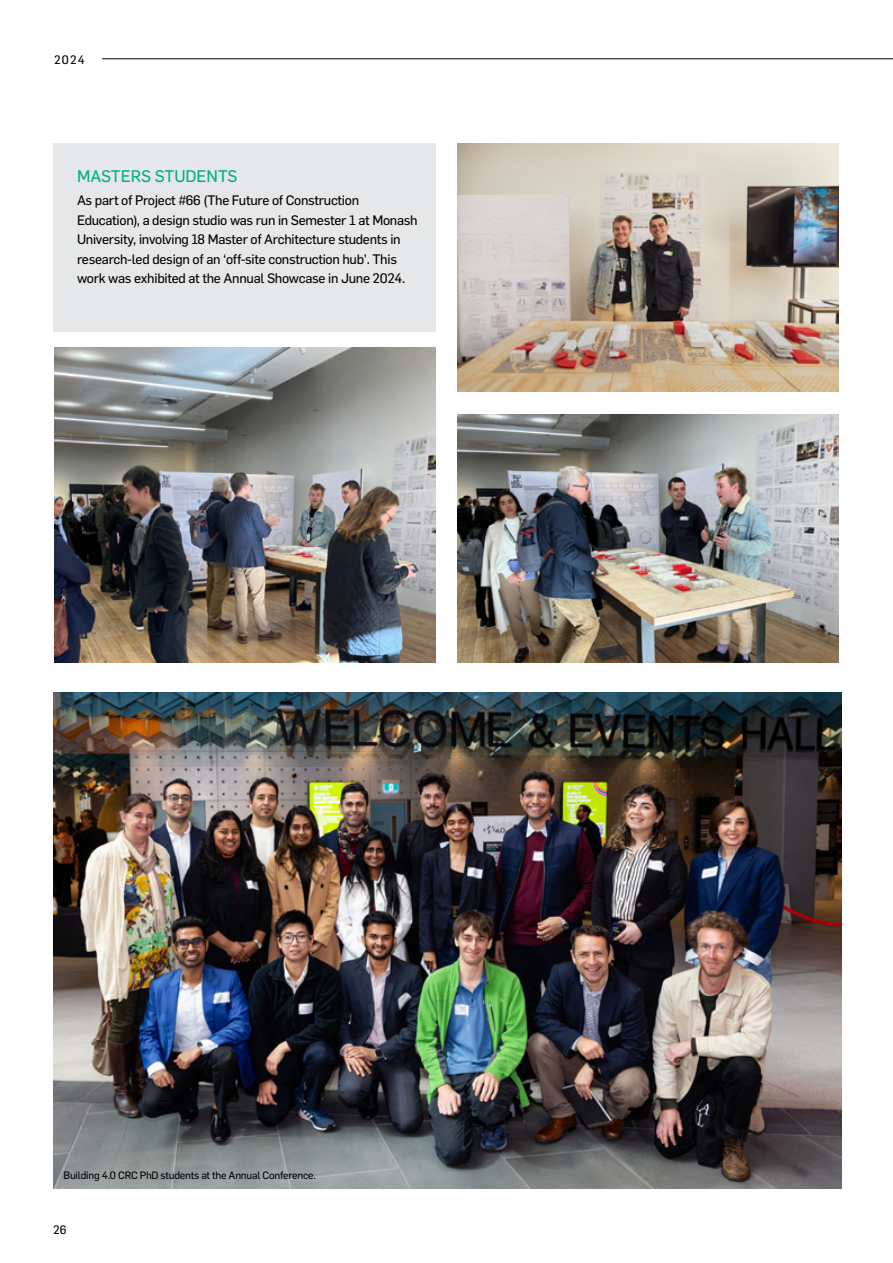
<style>
.page{position:relative;width:893px;height:1263px;background:#fff}
.page>*{position:absolute;margin:0;border:0;box-sizing:border-box;transform-origin:0 0}
.t1{font:16.5px "Flama Basic";color:#00b082}
.t2{font:13.5px/19.5px "Flama Basic";letter-spacing:-.02em;color:#000}
.t3{font:12px "Flama Basic";letter-spacing:.1em;color:#000}
.t4{font:10.5px "Flama Basic";letter-spacing:-.02em;color:#000}
</style>
<div class="page">
<div style="left:53px;top:143px;width:383px;height:189px;background:#e6e7e8"></div>
<img style="left:53px;top:692px;width:789px;height:496px">
<hr style="left:102px;top:58px;width:791px;height:1px;background:#000">
<img style="left:457px;top:143px;width:382px;height:249px">
<img style="left:457px;top:414px;width:382px;height:248px">
<img style="left:54px;top:347px;width:382px;height:315px">
<p class="t3" style="left:54px;top:50px;width:32px">2024</p>
<p class="t1" style="left:77px;top:163px;width:162px">MASTERS STUDENTS</p>
<p class="t2" style="left:77px;top:190px;width:342px">As part of Project #66 (The Future of Construction Education), a design studio was run in Semester 1 at Monash University, involving 18 Master of Architecture students in research-led design of an ‘off-site construction hub’. This work was exhibited at the Annual Showcase in June 2024.</p>
<p class="t4" style="left:64px;top:1167px;width:254px">Building 4.0 CRC PhD students at the Annual Conference.</p>
<p class="t3" style="left:53px;top:1221px;width:15px">26</p>
</div>
